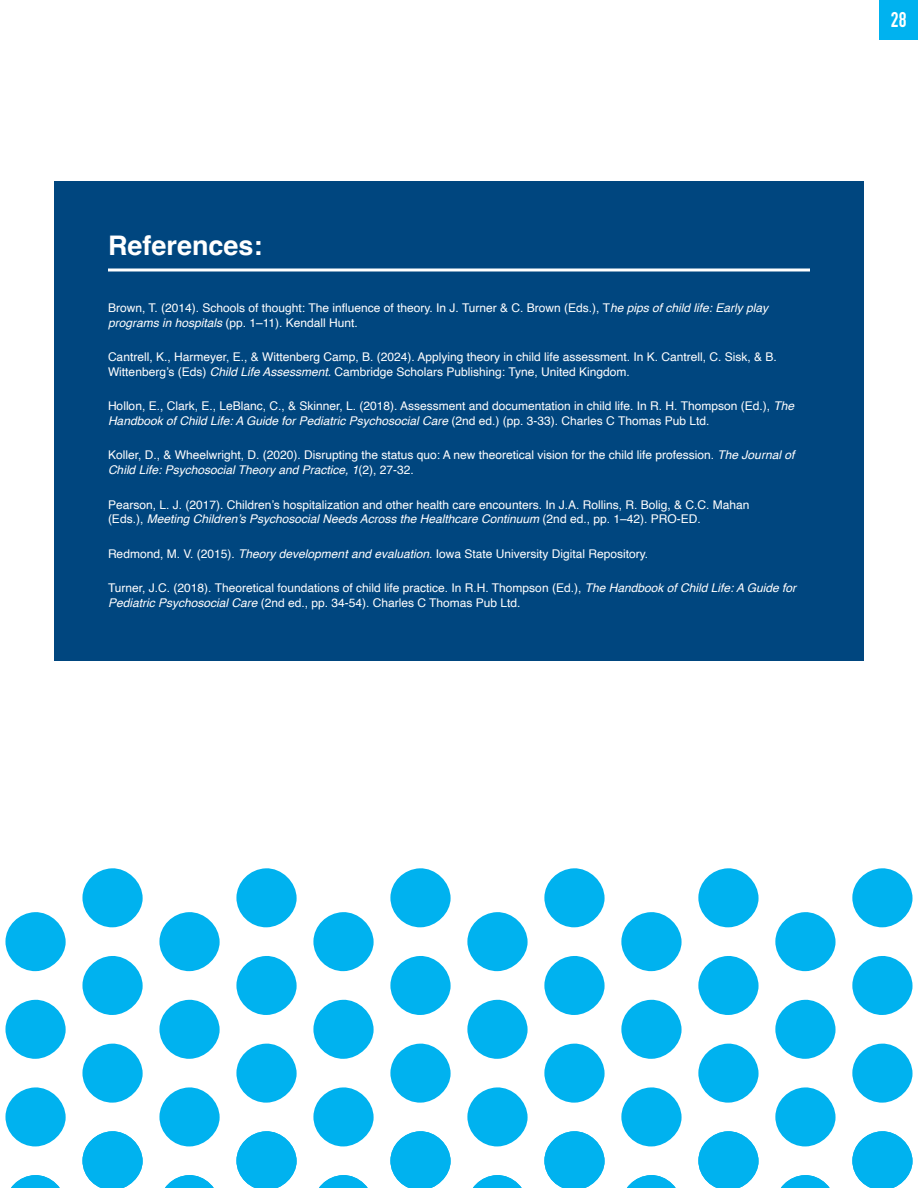
<style>
.page{position:relative;width:918px;height:1188px;background:#fff}
.page>*{position:absolute;margin:0;border:0;box-sizing:border-box;transform-origin:0 0}
.t1{font:700 27px "Helvetica";color:#fff}
.t2{font:700 21px "DIN Condensed";color:#fff}
.t3{font:12px/14.4px "Helvetica";color:#fff}
.s1{font-style:italic}
</style>
<div class="page">
<div style="left:880px;top:0;width:38px;height:39px;background:#00b2ef"></div>
<div style="left:54px;top:181px;width:810px;height:480px;background:#00467f"></div>
<svg style="left:108px;top:268px;width:702px;height:4px;background:#bfd0df"></svg>
<svg style="left:852px;top:1131px;width:61px;height:57px"></svg>
<svg style="left:852px;top:1043px;width:61px;height:60px"></svg>
<svg style="left:852px;top:956px;width:61px;height:59px"></svg>
<svg style="left:852px;top:868px;width:61px;height:60px"></svg>
<svg style="left:781px;top:1175px;width:49px;height:13px"></svg>
<svg style="left:775px;top:1087px;width:61px;height:60px"></svg>
<svg style="left:775px;top:999px;width:61px;height:60px"></svg>
<svg style="left:775px;top:912px;width:61px;height:60px"></svg>
<svg style="left:698px;top:1131px;width:61px;height:57px"></svg>
<svg style="left:698px;top:1043px;width:61px;height:60px"></svg>
<svg style="left:698px;top:956px;width:61px;height:59px"></svg>
<svg style="left:698px;top:868px;width:61px;height:60px"></svg>
<svg style="left:627px;top:1175px;width:49px;height:13px"></svg>
<svg style="left:621px;top:1087px;width:61px;height:60px"></svg>
<svg style="left:621px;top:999px;width:61px;height:60px"></svg>
<svg style="left:621px;top:912px;width:61px;height:60px"></svg>
<svg style="left:544px;top:1131px;width:61px;height:57px"></svg>
<svg style="left:544px;top:1043px;width:61px;height:60px"></svg>
<svg style="left:544px;top:956px;width:61px;height:59px"></svg>
<svg style="left:544px;top:868px;width:61px;height:60px"></svg>
<svg style="left:473px;top:1175px;width:49px;height:13px"></svg>
<svg style="left:467px;top:1087px;width:61px;height:60px"></svg>
<svg style="left:467px;top:999px;width:61px;height:60px"></svg>
<svg style="left:467px;top:912px;width:61px;height:60px"></svg>
<svg style="left:390px;top:1131px;width:61px;height:57px"></svg>
<svg style="left:390px;top:1043px;width:61px;height:60px"></svg>
<svg style="left:390px;top:956px;width:61px;height:59px"></svg>
<svg style="left:390px;top:868px;width:61px;height:60px"></svg>
<svg style="left:319px;top:1175px;width:49px;height:13px"></svg>
<svg style="left:313px;top:1087px;width:61px;height:60px"></svg>
<svg style="left:313px;top:999px;width:61px;height:60px"></svg>
<svg style="left:313px;top:912px;width:61px;height:60px"></svg>
<svg style="left:236px;top:1131px;width:61px;height:57px"></svg>
<svg style="left:236px;top:1043px;width:61px;height:60px"></svg>
<svg style="left:236px;top:956px;width:61px;height:59px"></svg>
<svg style="left:236px;top:868px;width:61px;height:60px"></svg>
<svg style="left:165px;top:1175px;width:49px;height:13px"></svg>
<svg style="left:159px;top:1087px;width:61px;height:60px"></svg>
<svg style="left:159px;top:999px;width:61px;height:60px"></svg>
<svg style="left:159px;top:912px;width:61px;height:60px"></svg>
<svg style="left:82px;top:1131px;width:61px;height:57px"></svg>
<svg style="left:82px;top:1043px;width:61px;height:60px"></svg>
<svg style="left:82px;top:956px;width:61px;height:59px"></svg>
<svg style="left:82px;top:868px;width:61px;height:60px"></svg>
<svg style="left:11px;top:1175px;width:49px;height:13px"></svg>
<svg style="left:5px;top:1087px;width:61px;height:60px"></svg>
<svg style="left:5px;top:999px;width:61px;height:60px"></svg>
<svg style="left:5px;top:912px;width:61px;height:60px"></svg>
<h1 class="t1" style="left:108px;top:229px;width:156px">References:</h1>
<p class="t3" style="left:108px;top:301px;width:662px">Brown, T. (2014). Schools of thought: The influence of theory. In J. Turner &amp; C. Brown (Eds.), T<span class="s1">he pips of child life: Early play programs in hospitals</span> (pp. 1–11). Kendall Hunt.</p>
<p class="t3" style="left:108px;top:350px;width:670px">Cantrell, K., Harmeyer, E., &amp; Wittenberg Camp, B. (2024). Applying theory in child life assessment. In K. Cantrell, C. Sisk, &amp; B.<br>Wittenberg’s (Eds) <span class="s1">Child Life Assessment.</span> Cambridge Scholars Publishing: Tyne, United Kingdom.</p>
<p class="t3" style="left:108px;top:399px;width:688px">Hollon, E., Clark, E., LeBlanc, C., &amp; Skinner, L. (2018). Assessment and documentation in child life. In R. H. Thompson (Ed.), <span class="s1">The<br>Handbook of Child Life: A Guide for Pediatric Psychosocial Care</span> (2nd ed.) (pp. 3-33). Charles C Thomas Pub Ltd.</p>
<p class="t3" style="left:108px;top:448px;width:688px">Koller, D., &amp; Wheelwright, D. (2020). Disrupting the status quo: A new theoretical vision for the child life profession. <span class="s1">The Journal of<br>Child Life: Psychosocial Theory and Practice, 1</span>(2), 27-32.</p>
<p class="t3" style="left:108px;top:497px;width:643px">Pearson, L. J. (2017). Children’s hospitalization and other health care encounters. In J.A. Rollins, R. Bolig, &amp; C.C. Mahan (Eds.), <span class="s1">Meeting Children’s Psychosocial Needs Across the Healthcare Continuum</span> (2nd ed., pp. 1–42). PRO-ED.</p>
<p class="t3" style="left:108px;top:547px;width:542px">Redmond, M. V. (2015). <span class="s1">Theory development and evaluation</span>. Iowa State University Digital Repository.</p>
<p class="t3" style="left:108px;top:581px;width:690px">Turner, J.C. (2018). Theoretical foundations of child life practice. In R.H. Thompson (Ed.), <span class="s1">The Handbook of Child Life: A Guide for<br>Pediatric Psychosocial Care</span> (2nd ed., pp. 34-54). Charles C Thomas Pub Ltd.</p>
<h2 class="t2" style="left:891px;top:6px;width:17px">28</h2>
</div>
